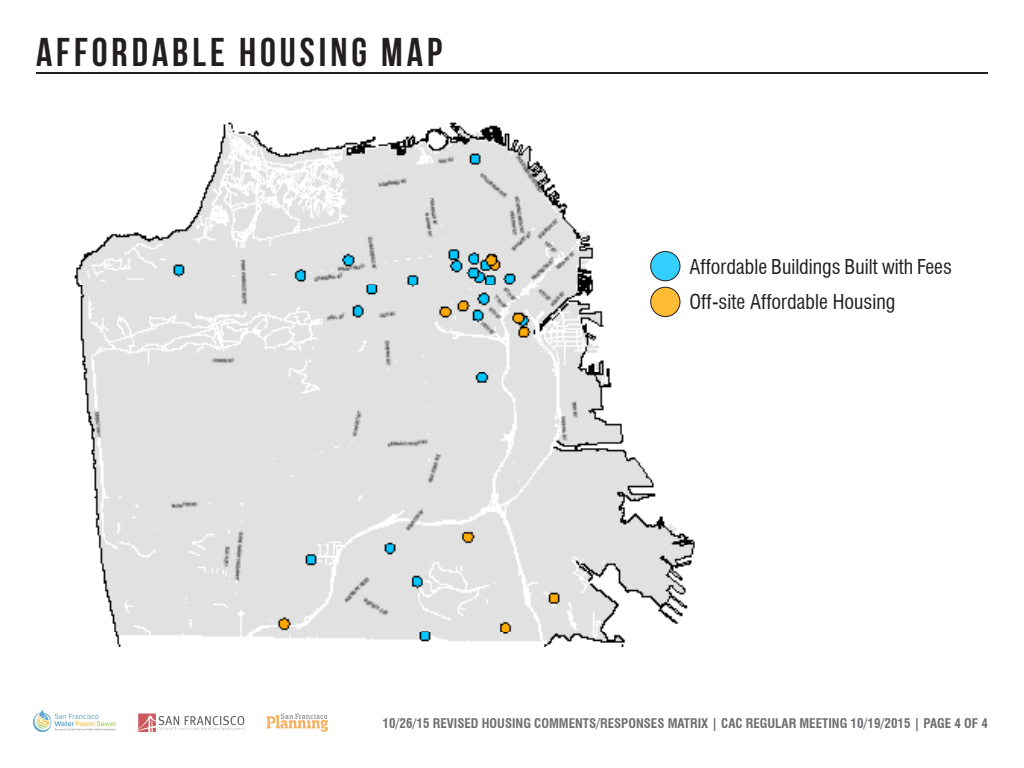
<style>
.page{position:relative;width:1024px;height:768px;background:#fff}
.page>*{position:absolute;margin:0;border:0;box-sizing:border-box;transform-origin:0 0}
.t1{font:700 40px "Bebas Neue";letter-spacing:.1em;color:#231f20}
.t2{font:condensed 20px "Swiss 721 BT";color:#231f20}
.t3{font:700 condensed 13px "Swiss 721 BT";color:#6c6d70}
</style>
<div class="page">
<img style="left:33px;top:711px;width:295px;height:21px">
<hr style="left:36px;top:72px;width:952px;height:1px;background:#231f20">
<img style="left:74px;top:122px;width:621px;height:524px">
<svg style="left:651px;top:252px;width:29px;height:29px"></svg>
<div style="left:650px;top:251px;width:30px;height:30px;border:1px solid #231f20;border-radius:50%"></div>
<svg style="left:651px;top:287px;width:29px;height:30px"></svg>
<div style="left:650px;top:287px;width:30px;height:30px;border:1px solid #231f20;border-radius:50%"></div>
<p class="t1" style="left:36px;top:30px;width:408px">AFFORDABLE HOUSING MAP</p>
<p class="t2" style="left:690px;top:254px;width:264px">Affordable Buildings Built with Fees</p>
<p class="t2" style="left:690px;top:290px;width:207px">Off-site Affordable Housing</p>
<p class="t3" style="left:383px;top:716px;width:607px">10/26/15 REVISED HOUSING COMMENTS/RESPONSES MATRIX | CAC REGULAR MEETING 10/19/2015 | PAGE 4 OF 4</p>
</div>
